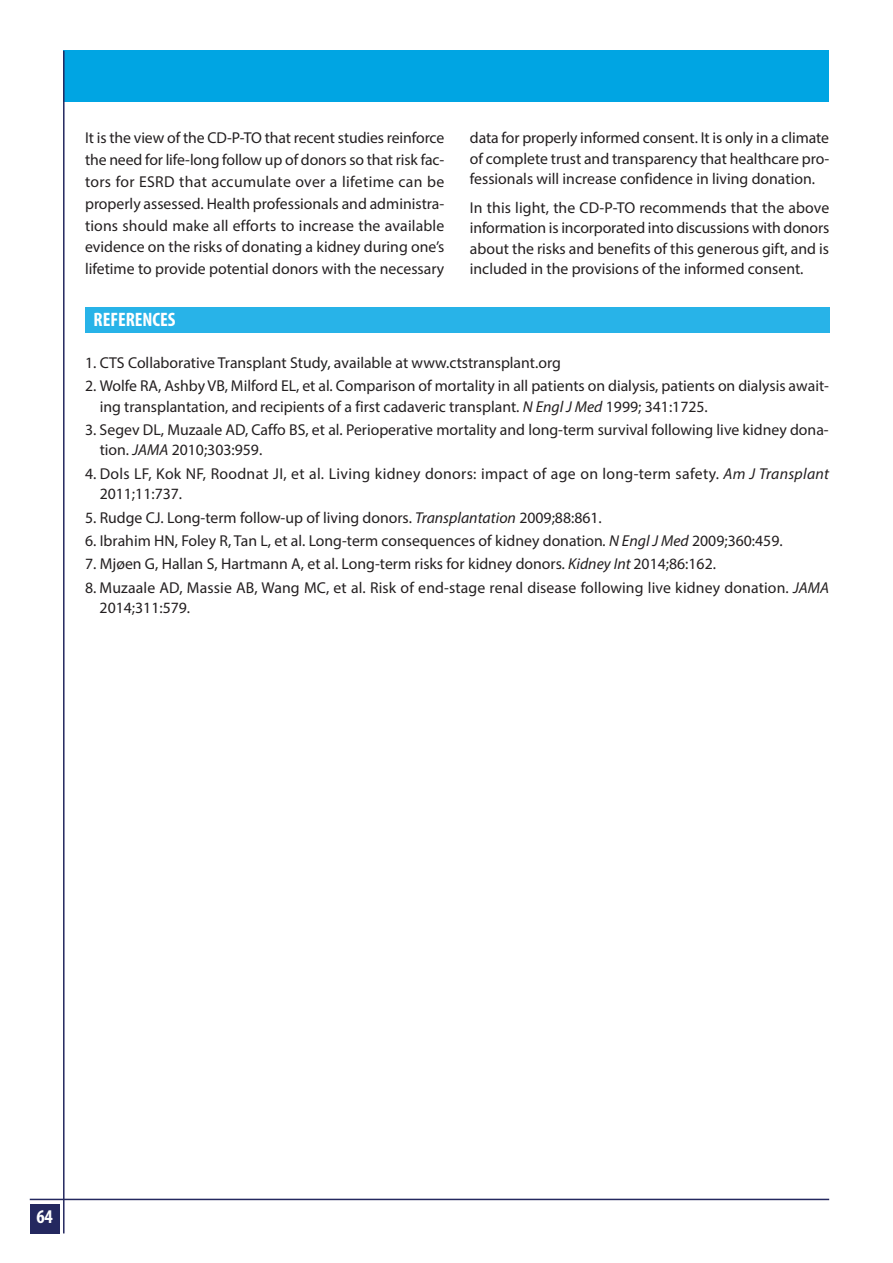
<style>
.page{position:relative;width:893px;height:1263px;background:#fff}
.page>*{position:absolute;margin:0;border:0;box-sizing:border-box;transform-origin:0 0}
.t1{font:700 condensed 19.5px "Myriad Pro";color:#fff}
.t2{font:15.75px/21.8px "Myriad Pro";color:#231f20;text-align:justify}
.t3{font:15.75px/20.2px "Myriad Pro";letter-spacing:.02em;color:#231f20}
.s1{font-style:italic}
</style>
<div class="page">
<div style="left:85px;top:307px;width:744px;height:26px;background:#28b3e8"></div>
<div style="left:64px;top:51px;width:765px;height:51px;background:#00a5e3"></div>
<hr style="left:30px;top:1198px;width:799px;height:2px;background:#24285f">
<hr style="left:63px;top:51px;width:2px;height:1182px;background:#24285f">
<div style="left:30px;top:1203px;width:30px;height:30px;background:#24285f"></div>
<p class="t2" style="left:85px;top:129px;width:361px">It is the view of the CD-P-TO that recent studies reinforce the need for life-long follow up of donors so that risk fac&shy;tors for ESRD that accumulate over a lifetime can be properly assessed. Health professionals and administra&shy;tions should make all efforts to increase the available evidence on the risks of donating a kidney during one’s lifetime to provide potential donors with the necessary</p>
<p class="t2" style="left:470px;top:129px;width:361px;line-height:20.4px">data for properly informed consent. It is only in a climate of complete trust and transparency that healthcare pro&shy;fessionals will increase confidence in living donation.</p>
<p class="t2" style="left:470px;top:199px;width:361px;line-height:20.4px">In this light, the CD-P-TO recommends that the above information is incorporated into discussions with donors about the risks and benefits of this generous gift, and is included in the provisions of the informed consent.</p>
<p class="t1" style="left:94px;top:313px;width:84px">REFERENCES</p>
<p class="t2" style="left:85px;top:353px;width:477px">1. CTS Collaborative Transplant Study, available at www.ctstransplant.org</p>
<p class="t2" style="left:100px;top:377px;width:731px;line-height:20.2px;text-indent:-15px">2. Wolfe RA, Ashby VB, Milford EL, et al. Comparison of mortality in all patients on dialysis, patients on dialysis await&shy;ing transplantation, and recipients of a first cadaveric transplant. <span class="s1">N Engl J Med</span> 1999; 341:1725.</p>
<p class="t2" style="left:100px;top:421px;width:731px;line-height:20.2px;text-indent:-15px">3. Segev DL, Muzaale AD, Caffo BS, et al. Perioperative mortality and long-term survival following live kidney dona&shy;tion. <span class="s1">JAMA</span> 2010;303:959.</p>
<p class="t3" style="left:100px;top:465px;width:731px;text-indent:-15px">4. Dols LF, Kok NF, Roodnat JI, et al. Living kidney donors: impact of age on long-term safety. <span class="s1">Am J Transplant<br></span>2011;11:737.</p>
<p class="t2" style="left:85px;top:507px;width:518px">5. Rudge CJ. Long-term follow-up of living donors. <span class="s1">Transplantation</span> 2009;88:861.</p>
<p class="t2" style="left:85px;top:531px;width:699px">6. Ibrahim HN, Foley R, Tan L, et al. Long-term consequences of kidney donation<span class="s1">. N Engl J Med</span> 2009;360:459.</p>
<p class="t2" style="left:85px;top:554px;width:632px">7. Mjøen G, Hallan S, Hartmann A, et al. Long-term risks for kidney donors<span class="s1">. Kidney Int</span> 2014;86:162.</p>
<p class="t2" style="left:100px;top:579px;width:731px;line-height:20.2px;text-indent:-15px">8. Muzaale AD, Massie AB, Wang MC, et al. Risk of end-stage renal disease following live kidney donation. <span class="s1">JAMA<br></span>2014;311:579.</p>
<p class="t1" style="left:36px;top:1210px;width:18px">64</p>
</div>
